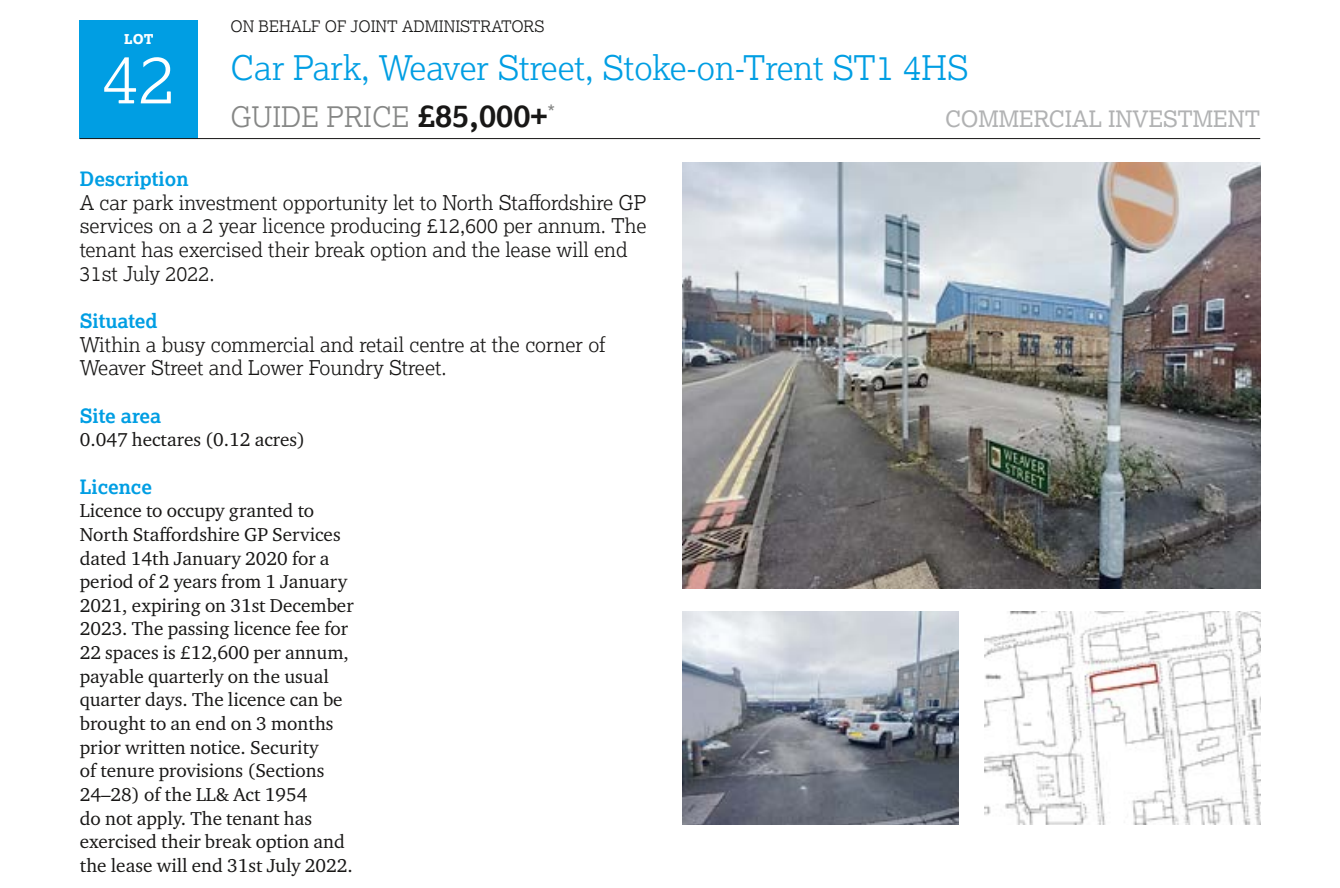
<style>
.page{position:relative;width:1340px;height:888px;background:#fff}
.page>*{position:absolute;margin:0;border:0;box-sizing:border-box;transform-origin:0 0}
.t1{font:300 67.5px "Lexia";color:#fff}
.t2{font:300 33.75px "Lexia";color:#009ee3}
.t3{font:300 28.12px "Lexia";color:#868786}
.t4{font:22.5px "Lexia";color:#b1b2b3}
.t5{font:300 20.25px/23.6px "Lexia";color:#181716}
.t6{font:700 19.8px "Lexia";color:#009ee3}
.t7{font:19.12px/23.6px "Charter ITC Pro";color:#181716}
.t8{font:300 15.75px "Lexia";color:#181716}
.t9{font:800 13.5px "Lexia";color:#fff}
.s1{font-weight:700;font-size:31.5px;color:#181716}
</style>
<div class="page">
<div style="left:80px;top:21px;width:118px;height:118px;background:#009ee3"></div>
<hr style="left:80px;top:138px;width:1180px;height:1px;background:#181716">
<img style="left:682px;top:611px;width:276px;height:213px">
<img style="left:984px;top:611px;width:276px;height:213px">
<img style="left:682px;top:162px;width:578px;height:426px">
<p class="t9" style="left:124px;top:31px;width:31px">LOT</p>
<h1 class="t1" style="left:102px;top:36px;width:75px">42</h1>
<p class="t8" style="left:230px;top:16px;width:315px">ON BEHALF OF JOINT ADMINISTRATORS</p>
<h2 class="t2" style="left:230px;top:46px;width:739px">Car Park, Weaver Street, Stoke-on-Trent ST1 4HS</h2>
<h3 class="t3" style="left:230px;top:99px;width:326px">GUIDE PRICE <span class="s1">£85,000+</span><sup>*</sup></h3>
<p class="t4" style="left:945px;top:105px;width:316px">COMMERCIAL INVESTMENT</p>
<p class="t6" style="left:80px;top:166px;width:110px">Description</p>
<p class="t5" style="left:80px;top:190px;width:568px">A car park investment opportunity let to North Staffordshire GP services on a 2 year licence producing £12,600 per annum. The tenant has exercised their break option and the lease will end 31st July 2022.</p>
<p class="t6" style="left:80px;top:308px;width:79px">Situated</p>
<p class="t5" style="left:80px;top:332px;width:527px">Within a busy commercial and retail centre at the corner of<br>Weaver Street and Lower Foundry Street.</p>
<p class="t6" style="left:80px;top:403px;width:83px">Site area</p>
<p class="t7" style="left:80px;top:427px;width:227px">0.047 hectares (0.12 acres)</p>
<p class="t6" style="left:80px;top:473px;width:74px">Licence</p>
<p class="t7" style="left:80px;top:498px;width:275px">Licence to occupy granted to<br>North Staffordshire GP Services dated 14th January 2020 for a period of 2 years from 1 January<br>2021, expiring on 31st December<br>2023. The passing licence fee for<br>22 spaces is £12,600 per annum, payable quarterly on the usual quarter days. The licence can be brought to an end on 3 months prior written notice. Security<br>of tenure provisions (Sections<br>24–28) of the LL&amp; Act 1954<br>do not apply. The tenant has exercised their break option and the lease will end 31st July 2022.</p>
</div>
